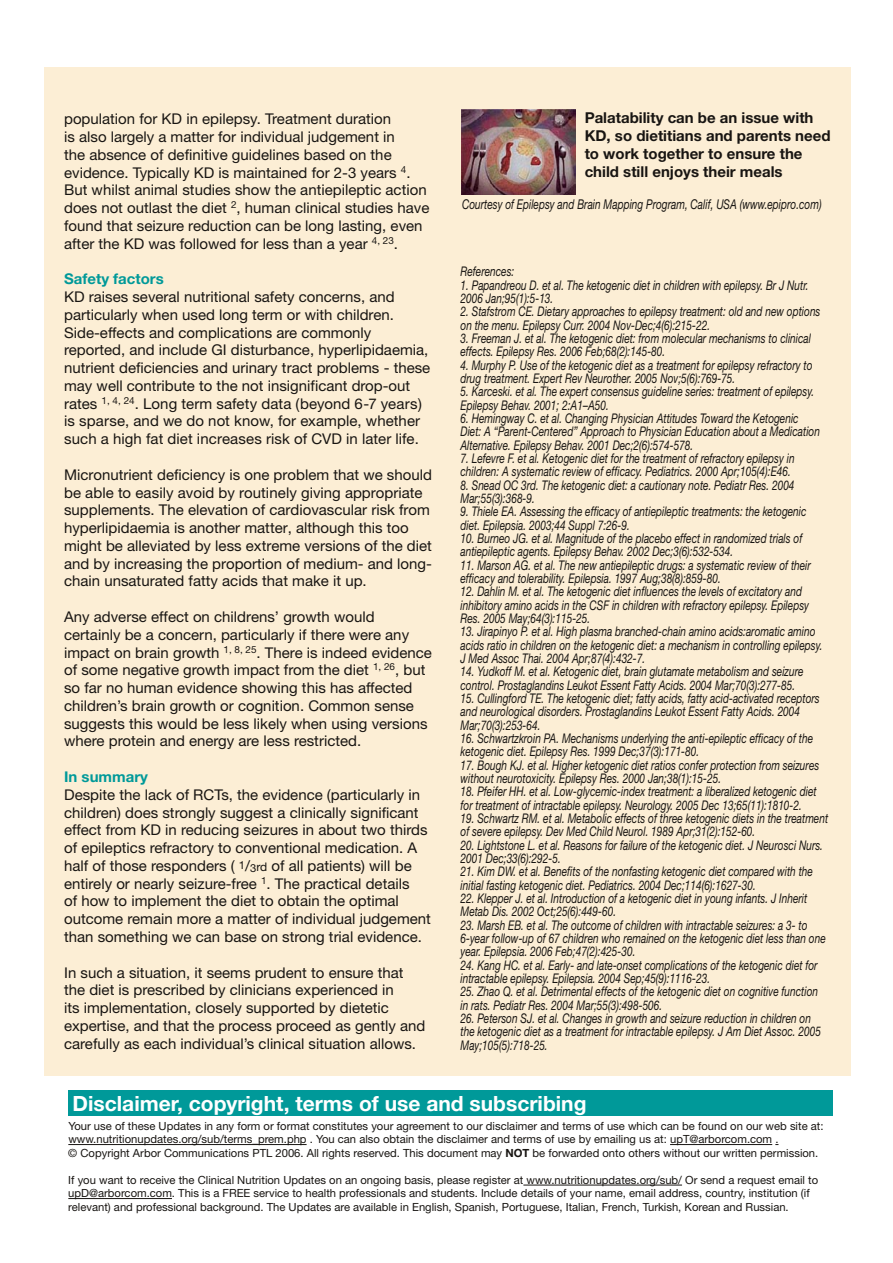
<style>
.page{position:relative;width:893px;height:1263px;background:#fff}
.page>*{position:absolute;margin:0;border:0;box-sizing:border-box;transform-origin:0 0}
.t1{font:700 21px "Helvetica Neue";color:#fff}
.t2{font:700 15px/18px "Helvetica Neue";color:#181512}
.t3{font:14.85px/17.9px "Helvetica Neue";color:#181512}
.t4{font:700 14.85px "Helvetica Neue";color:#099}
.t5{font:italic 13.5px "Helvetica Neue";color:#181512;scale:.75 1}
.t6{font:italic 13.35px/13.4px "Helvetica Neue";color:#181512;scale:.76 1}
.t7{font:11.25px/13.5px "Helvetica Neue";color:#181512}
.s1{font-size:11.1px}
.s2{font-size:11.85px}
.s3{font-weight:700}
</style>
<div class="page">
<div style="left:68px;top:1090px;width:765px;height:25px;background:#099"></div>
<hr style="left:68px;top:1144px;width:239px;height:1px;background:#181512">
<hr style="left:670px;top:1144px;width:102px;height:1px;background:#181512">
<hr style="left:523px;top:1185px;width:159px;height:1px;background:#181512">
<hr style="left:68px;top:1198px;width:104px;height:1px;background:#181512">
<div style="left:44px;top:68px;width:806px;height:1008px;background:#fceed5"></div>
<img style="left:461px;top:110px;width:114px;height:84px">
<p class="t3" style="left:64px;top:110px;width:367px">population for KD in epilepsy. Treatment duration<br>is also largely a matter for individual judgement in<br>the absence of definitive guidelines based on the evidence. Typically KD is maintained for 2-3 years <sup>4</sup>.<br>But whilst animal studies show the antiepileptic action does not outlast the diet <sup>2</sup>, human clinical studies have found that seizure reduction can be long lasting, even after the KD was followed for less than a year <sup>4,</sup> <sup>23</sup>.</p>
<p class="t4" style="left:64px;top:270px;width:101px">Safety factors</p>
<p class="t3" style="left:64px;top:288px;width:368px">KD raises several nutritional safety concerns, and particularly when used long term or with children.<br>Side-effects and complications are commonly reported, and include GI disturbance, hyperlipidaemia, nutrient deficiencies and urinary tract problems - these may well contribute to the not insignificant drop-out rates <sup>1,</sup> <sup>4,</sup> <sup>24</sup>. Long term safety data (beyond 6-7 years) is sparse, and we do not know, for example, whether such a high fat diet increases risk of CVD in later life.</p>
<p class="t3" style="left:64px;top:465px;width:369px">Micronutrient deficiency is one problem that we should be able to easily avoid by routinely giving appropriate supplements. The elevation of cardiovascular risk from hyperlipidaemia is another matter, although this too might be alleviated by less extreme versions of the diet and by increasing the proportion of medium- and long&shy;chain unsaturated fatty acids that make it up.</p>
<p class="t3" style="left:64px;top:608px;width:369px">Any adverse effect on childrens’ growth would certainly be a concern, particularly if there were any impact on brain growth <sup>1,</sup> <sup>8,</sup> <sup>25</sup>. There is indeed evidence of some negative growth impact from the diet <sup>1,</sup> <sup>26</sup>, but so far no human evidence showing this has affected children’s brain growth or cognition. Common sense suggests this would be less likely when using versions where protein and energy are less restricted.</p>
<p class="t4" style="left:64px;top:767px;width:85px">In summary</p>
<p class="t3" style="left:64px;top:785px;width:368px">Despite the lack of RCTs, the evidence (particularly in children) does strongly suggest a clinically significant effect from KD in reducing seizures in about two thirds of epileptics refractory to conventional medication. A half of those responders ( <span class="s1">1</span>/<sub>3</sub><span class="s2">rd</span> of all patients) will be entirely or nearly seizure-free <sup>1</sup>. The practical details<br>of how to implement the diet to obtain the optimal outcome remain more a matter of individual judgement than something we can base on strong trial evidence.</p>
<p class="t3" style="left:64px;top:963px;width:363px">In such a situation, it seems prudent to ensure that the diet is prescribed by clinicians experienced in<br>its implementation, closely supported by dietetic expertise, and that the process proceed as gently and carefully as each individual’s clinical situation allows.</p>
<p class="t2" style="left:585px;top:108px;width:247px">Palatability can be an issue with<br>KD, so dietitians and parents need to work together to ensure the child still enjoys their meals</p>
<p class="t5" style="left:462px;top:196px;width:481px">Courtesy of Epilepsy and Brain Mapping Program, Calif, USA (www.epipro.com)</p>
<p class="t6" style="left:460px;top:265px;width:72px">References:</p>
<p class="t6" style="left:460px;top:278px;width:459px">1. Papandreou D. et al. The ketogenic diet in children with epilepsy. Br J Nutr.<br>2006 Jan;95(1):5-13.</p>
<p class="t6" style="left:460px;top:305px;width:475px">2. Stafstrom CE. Dietary approaches to epilepsy treatment: old and new options on the menu. Epilepsy Curr. 2004 Nov-Dec;4(6):215-22.</p>
<p class="t6" style="left:460px;top:331px;width:463px">3. Freeman J. et al. The ketogenic diet: from molecular mechanisms to clinical effects. Epilepsy Res. 2006 Feb;68(2):145-80.</p>
<p class="t6" style="left:460px;top:358px;width:465px">4. Murphy P. Use of the ketogenic diet as a treatment for epilepsy refractory to drug treatment. Expert Rev Neurother. 2005 Nov;5(6):769-75.</p>
<p class="t6" style="left:460px;top:385px;width:467px">5. Karceski. et al. The expert consensus guideline series: treatment of epilepsy.<br>Epilepsy Behav. 2001; 2:A1–A50.</p>
<p class="t6" style="left:460px;top:411px;width:474px">6. Hemingway C. et al. Changing Physician Attitudes Toward the Ketogenic<br>Diet: A “Parent-Centered” Approach to Physician Education about a Medication<br>Alternative. Epilepsy Behav. 2001 Dec;2(6):574-578.</p>
<p class="t6" style="left:460px;top:451px;width:441px">7. Lefevre F. et al. Ketogenic diet for the treatment of refractory epilepsy in children: A systematic review of efficacy. Pediatrics. 2000 Apr;105(4):E46.</p>
<p class="t6" style="left:460px;top:478px;width:441px">8. Snead OC 3rd. The ketogenic diet: a cautionary note. Pediatr Res. 2004<br>Mar;55(3):368-9.</p>
<p class="t6" style="left:460px;top:505px;width:457px">9. Thiele EA. Assessing the efficacy of antiepileptic treatments: the ketogenic diet. Epilepsia. 2003;44 Suppl 7:26-9.</p>
<p class="t6" style="left:460px;top:531px;width:451px">10. Burneo JG. et al. Magnitude of the placebo effect in randomized trials of antiepileptic agents. Epilepsy Behav. 2002 Dec;3(6):532-534.</p>
<p class="t6" style="left:460px;top:558px;width:462px">11. Marson AG. et al. The new antiepileptic drugs: a systematic review of their efficacy and tolerability. Epilepsia. 1997 Aug;38(8):859-80.</p>
<p class="t6" style="left:460px;top:585px;width:460px">12. Dahlin M. et al. The ketogenic diet influences the levels of excitatory and inhibitory amino acids in the CSF in children with refractory epilepsy. Epilepsy<br>Res. 2005 May;64(3):115-25.</p>
<p class="t6" style="left:460px;top:625px;width:478px">13. Jirapinyo P. et al. High plasma branched-chain amino acids:aromatic amino acids ratio in children on the ketogenic diet: a mechanism in controlling epilepsy.<br>J Med Assoc Thai. 2004 Apr;87(4):432-7.</p>
<p class="t6" style="left:460px;top:665px;width:453px">14. Yudkoff M. et al. Ketogenic diet, brain glutamate metabolism and seizure control. Prostaglandins Leukot Essent Fatty Acids. 2004 Mar;70(3):277-85.</p>
<p class="t6" style="left:460px;top:691px;width:474px">15. Cullingford TE. The ketogenic diet; fatty acids, fatty acid-activated receptors and neurological disorders. Prostaglandins Leukot Essent Fatty Acids. 2004<br>Mar;70(3):253-64.</p>
<p class="t6" style="left:460px;top:731px;width:465px">16. Schwartzkroin PA. Mechanisms underlying the anti-epileptic efficacy of the ketogenic diet. Epilepsy Res. 1999 Dec;37(3):171-80.</p>
<p class="t6" style="left:460px;top:758px;width:474px">17. Bough KJ. et al. Higher ketogenic diet ratios confer protection from seizures without neurotoxicity. Epilepsy Res. 2000 Jan;38(1):15-25.</p>
<p class="t6" style="left:460px;top:785px;width:470px">18. Pfeifer HH. et al. Low-glycemic-index treatment: a liberalized ketogenic diet for treatment of intractable epilepsy. Neurology. 2005 Dec 13;65(11):1810-2.</p>
<p class="t6" style="left:460px;top:811px;width:485px">19. Schwartz RM. et al. Metabolic effects of three ketogenic diets in the treatment of severe epilepsy. Dev Med Child Neurol. 1989 Apr;31(2):152-60.</p>
<p class="t6" style="left:460px;top:838px;width:479px">20. Lightstone L. et al. Reasons for failure of the ketogenic diet. J Neurosci Nurs.<br>2001 Dec;33(6):292-5.</p>
<p class="t6" style="left:460px;top:865px;width:465px">21. Kim DW. et al. Benefits of the nonfasting ketogenic diet compared with the initial fasting ketogenic diet. Pediatrics. 2004 Dec;114(6):1627-30.</p>
<p class="t6" style="left:460px;top:891px;width:458px">22. Klepper J. et al. Introduction of a ketogenic diet in young infants. J Inherit<br>Metab Dis. 2002 Oct;25(6):449-60.</p>
<p class="t6" style="left:460px;top:918px;width:482px">23. Marsh EB. et al. The outcome of children with intractable seizures: a 3- to<br>6-year follow-up of 67 children who remained on the ketogenic diet less than one year. Epilepsia. 2006 Feb;47(2):425-30.</p>
<p class="t6" style="left:460px;top:958px;width:471px">24. Kang HC. et al. Early- and late-onset complications of the ketogenic diet for intractable epilepsy. Epilepsia. 2004 Sep;45(9):1116-23.</p>
<p class="t6" style="left:460px;top:985px;width:472px">25. Zhao Q. et al. Detrimental effects of the ketogenic diet on cognitive function in rats. Pediatr Res. 2004 Mar;55(3):498-506.</p>
<p class="t6" style="left:460px;top:1011px;width:476px">26. Peterson SJ. et al. Changes in growth and seizure reduction in children on the ketogenic diet as a treatment for intractable epilepsy. J Am Diet Assoc. 2005<br>May;105(5):718-25.</p>
<h1 class="t1" style="left:73px;top:1091px;width:515px">Disclaimer, copyright, terms of use and subscribing</h1>
<p class="t7" style="left:68px;top:1119px;width:757px">Your use of these Updates in any form or format constitutes your agreement to our disclaimer and terms of use which can be found on our web site at: www.nutritionupdates.org/sub/terms_prem.php . You can also obtain the disclaimer and terms of use by emailing us at: upT@arborcom.com .<br>© Copyright Arbor Communications PTL 2006. All rights reserved. This document may <span class="s3">NOT</span> be forwarded onto others without our written permission.</p>
<p class="t7" style="left:68px;top:1173px;width:751px">If you want to receive the Clinical Nutrition Updates on an ongoing basis, please register at www.nutritionupdates.org/sub/ Or send a request email to upD@arborcom.com. This is a FREE service to health professionals and students. Include details of your name, email address, country, institution (if relevant) and professional background. The Updates are available in English, Spanish, Portuguese, Italian, French, Turkish, Korean and Russian.</p>
</div>
